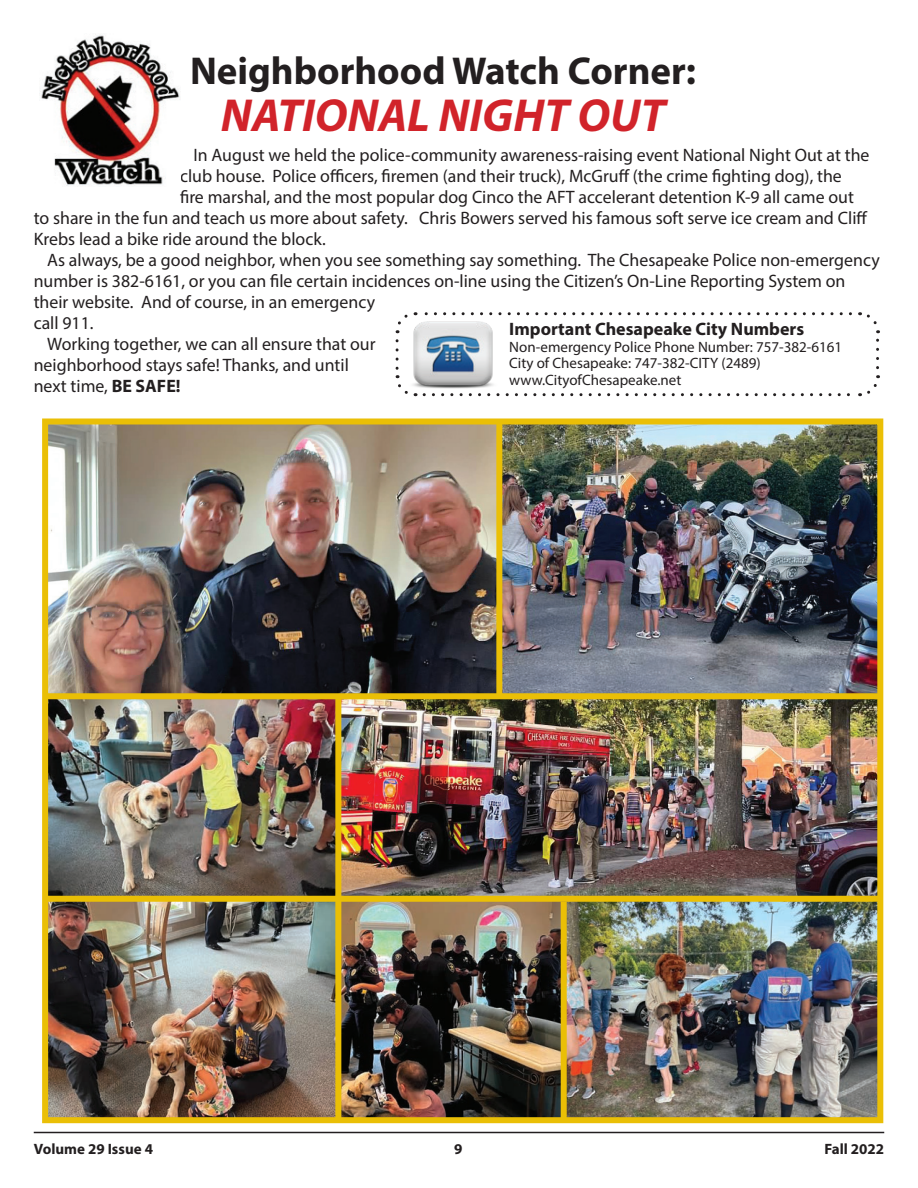
<style>
.page{position:relative;width:918px;height:1188px;background:#fff}
.page>*{position:absolute;margin:0;border:0;box-sizing:border-box;transform-origin:0 0}
.t1{font:italic 700 46.5px "Myriad Pro";color:#d1232a}
.t2{font:700 39px "Myriad Pro";color:#231f20}
.t3{font:18px "Myriad Pro";color:#231f20}
.t4{font:700 18px "Myriad Pro";color:#231f20}
.t5{font:15px/16.5px "Myriad Pro";color:#231f20}
.t6{font:700 15px "Myriad Pro";color:#231f20}
.s1{font-weight:700}
</style>
<div class="page">
<hr style="left:34px;top:1132px;width:850px;height:1px;background:#231f20">
<img style="left:341px;top:699px;width:535px;height:197px">
<img style="left:49px;top:425px;width:827px;height:268px">
<img style="left:567px;top:902px;width:309px;height:214px">
<img style="left:341px;top:902px;width:220px;height:214px">
<img style="left:49px;top:690px;width:286px;height:426px">
<img style="left:39px;top:34px;width:141px;height:152px">
<img style="left:413px;top:333px;width:80px;height:55px">
<svg style="left:395px;top:341px;width:21px;height:56px"></svg>
<svg style="left:424px;top:375px;width:456px;height:21px"></svg>
<svg style="left:860px;top:312px;width:19px;height:56px"></svg>
<svg style="left:395px;top:312px;width:456px;height:21px"></svg>
<div style="left:45px;top:693px;width:835px;height:6px;background:#eabf06"></div>
<div style="left:496px;top:421px;width:6px;height:278px;background:#eabf06"></div>
<div style="left:335px;top:699px;width:6px;height:420px;background:#eabf06"></div>
<div style="left:561px;top:902px;width:6px;height:217px;background:#eabf06"></div>
<div style="left:45px;top:896px;width:835px;height:6px;background:#eabf06"></div>
<div style="left:42px;top:418px;width:841px;height:705px;border:6px solid #eabf06"></div>
<h2 class="t2" style="left:190px;top:46px;width:507px">Neighborhood Watch Corner:</h2>
<h1 class="t1" style="left:221px;top:85px;width:446px">NATIONAL NIGHT OUT</h1>
<p class="t3" style="left:194px;top:144px;width:677px">In August we held the police-community awareness-raising event National Night Out at the</p>
<p class="t3" style="left:180px;top:165px;width:663px">club house. Police officers, firemen (and their truck), McGruff (the crime fighting dog), the</p>
<p class="t3" style="left:180px;top:186px;width:675px">fire marshal, and the most popular dog Cinco the AFT accelerant detention K-9 all came out</p>
<p class="t3" style="left:34px;top:207px;width:835px">to share in the fun and teach us more about safety. Chris Bowers served his famous soft serve ice cream and Cliff</p>
<p class="t3" style="left:34px;top:228px;width:293px">Krebs lead a bike ride around the block.</p>
<p class="t3" style="left:47px;top:249px;width:834px">As always, be a good neighbor, when you see something say something. The Chesapeake Police non-emergency</p>
<p class="t3" style="left:34px;top:270px;width:813px">number is 382-6161, or you can file certain incidences on-line using the Citizen’s On-Line Reporting System on</p>
<p class="t3" style="left:34px;top:291px;width:343px">their website. And of course, in an emergency</p>
<p class="t3" style="left:34px;top:312px;width:61px">call 911.</p>
<p class="t3" style="left:47px;top:333px;width:330px">Working together, we can all ensure that our</p>
<p class="t3" style="left:34px;top:354px;width:317px">neighborhood stays safe! Thanks, and until</p>
<p class="t3" style="left:34px;top:375px;width:148px">next time, <span class="s1">BE SAFE!</span></p>
<p class="t4" style="left:509px;top:317px;width:297px">Important Chesapeake City Numbers</p>
<p class="t5" style="left:509px;top:338px;width:334px">Non-emergency Police Phone Number: 757-382-6161<br>City of Chesapeake: 747-382-CITY (2489) www.CityofChesapeake.net</p>
<p class="t6" style="left:34px;top:1140px;width:121px">Volume 29 Issue 4</p>
<p class="t6" style="left:454px;top:1140px;width:10px">9</p>
<p class="t6" style="left:824px;top:1140px;width:61px">Fall 2022</p>
</div>
